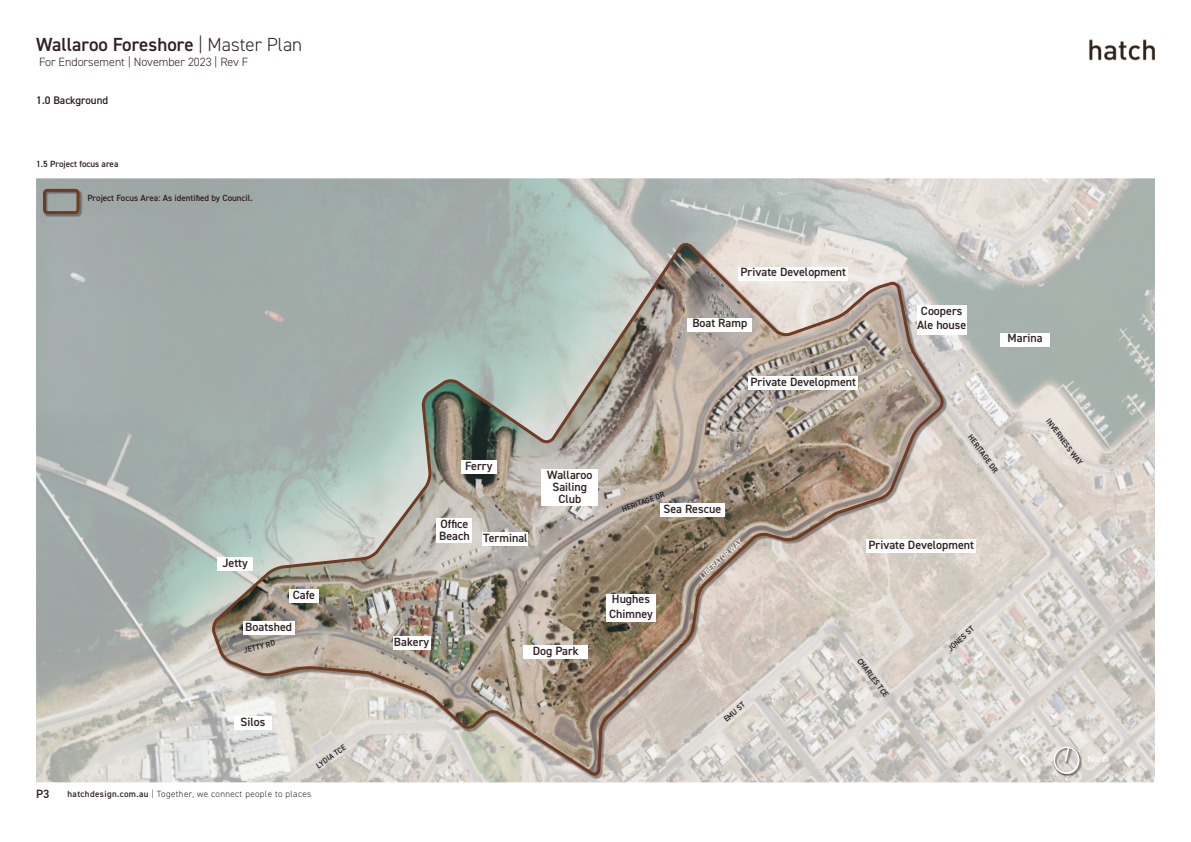
<style>
.page{position:relative;width:1191px;height:842px;background:#fff}
.page>*{position:absolute;margin:0;border:0;box-sizing:border-box;transform-origin:0 0}
.t1{font:600 19px "DIN2014";color:#302222}
.t2{font:600 12px/12px "DIN2014";color:#302222;text-align:center}
.t3{font:300 12px "DIN2014";color:#302222}
.t4{font:600 11px "DIN2014";color:#302222}
.t5{font:600 9px "DIN2014";color:#302222}
.t6{font:300 9px "DIN2014";letter-spacing:.04em;color:#302222}
.t7{font:600 9px "DIN2014";color:#fff}
.t8{font:600 8px "DIN2014";color:#231f20;scale:.95 1}
.t9{font:600 8px "DIN2014";color:#fff;scale:.95 1}
.s1{font-weight:300}
.s2{font-weight:600}
</style>
<div class="page">
<img style="left:36px;top:178px;width:1119px;height:604px">
<svg style="left:212px;top:239px;width:734px;height:541px;background:#b4b1a7"></svg>
<img style="left:1089px;top:39px;width:66px;height:22px">
<div style="left:1053px;top:746px;width:27px;height:29px;background:#231f20;opacity:.44"></div>
<div style="left:1054px;top:747px;width:27px;height:29px;background:#231f20;opacity:.44"></div>
<div style="left:1053px;top:746px;width:26px;height:28px;border:2px solid #fff;border-radius:50%"></div>
<div style="left:1065px;top:748px;width:7px;height:17px;background:#231f20;opacity:.44"></div>
<svg style="left:1063px;top:745px;width:7px;height:19px"></svg>
<div style="left:44px;top:189px;width:39px;height:28px;background:#231f20;opacity:.44"></div>
<div style="left:43px;top:189px;width:36px;height:25px;border:3px solid #703b22;border-radius:3px"></div>
<div style="left:687px;top:318px;width:65px;height:13px;background:#fff"></div>
<div style="left:1000px;top:333px;width:49px;height:13px;background:#fff"></div>
<div style="left:917px;top:306px;width:49px;height:29px;background:#fff"></div>
<div style="left:660px;top:504px;width:64px;height:13px;background:#fff"></div>
<div style="left:748px;top:377px;width:110px;height:13px;background:#fff"></div>
<div style="left:866px;top:539px;width:110px;height:13px;background:#fff"></div>
<div style="left:738px;top:267px;width:110px;height:13px;background:#fff"></div>
<div style="left:523px;top:646px;width:65px;height:13px;background:#fff"></div>
<div style="left:606px;top:594px;width:49px;height:27px;background:#fff"></div>
<div style="left:461px;top:461px;width:35px;height:13px;background:#fff"></div>
<div style="left:482px;top:533px;width:46px;height:13px;background:#fff"></div>
<div style="left:217px;top:558px;width:36px;height:13px;background:#fff"></div>
<div style="left:243px;top:621px;width:51px;height:14px;background:#fff"></div>
<div style="left:393px;top:637px;width:37px;height:13px;background:#fff"></div>
<div style="left:234px;top:717px;width:37px;height:13px;background:#fff"></div>
<div style="left:289px;top:590px;width:30px;height:13px;background:#fff"></div>
<div style="left:437px;top:518px;width:35px;height:25px;background:#fff"></div>
<div style="left:541px;top:469px;width:57px;height:37px;background:#fff"></div>
<h1 class="t1" style="left:36px;top:32px;width:268px">Wallaroo Foreshore <span class="s1">| Master Plan</span></h1>
<p class="t3" style="left:39px;top:55px;width:211px">For Endorsement | November 2023 | Rev F</p>
<p class="t4" style="left:36px;top:93px;width:73px">1.0 Background</p>
<p class="t5" style="left:36px;top:158px;width:84px">1.5 Project focus area</p>
<p class="t5" style="left:87px;top:192px;width:167px">Project Focus Area: As identified by Council.</p>
<p class="t2" style="left:222px;top:557px;width:27px">Jetty</p>
<p class="t2" style="left:293px;top:589px;width:24px">Cafe</p>
<p class="t2" style="left:245px;top:620px;width:48px">Boatshed</p>
<p class="t8" style="left:242px;top:646px;width:35px;rotate:-15deg">JETTY RD</p>
<p class="t2" style="left:240px;top:716px;width:26px">Silos</p>
<p class="t8" style="left:314px;top:762px;width:37px;rotate:-35deg">LYDIA TCE</p>
<p class="t2" style="left:36px;top:788px;width:15px">P3</p>
<p class="t6" style="left:67px;top:788px;width:245px"><span class="s2">hatchdesign.com.au</span> | Together, we connect people to places</p>
<p class="t2" style="left:465px;top:460px;width:29px">Ferry</p>
<p class="t2" style="left:439px;top:517px;width:32px;text-align:left">Office<br>Beach</p>
<p class="t2" style="left:483px;top:532px;width:46px">Terminal</p>
<p class="t2" style="left:547px;top:468px;width:47px">Wallaroo<br>Sailing<br>Club</p>
<p class="t2" style="left:394px;top:636px;width:37px">Bakery</p>
<p class="t2" style="left:533px;top:645px;width:48px">Dog Park</p>
<p class="t2" style="left:740px;top:266px;width:107px">Private Development</p>
<p class="t2" style="left:692px;top:317px;width:56px">Boat Ramp</p>
<p class="t2" style="left:917px;top:303px;width:51px;line-height:14.4px">Coopers<br>Ale house</p>
<p class="t2" style="left:1007px;top:332px;width:37px">Marina</p>
<p class="t2" style="left:750px;top:376px;width:107px">Private Development</p>
<p class="t8" style="left:620px;top:504px;width:49px;rotate:-20deg">HERITAGE DR</p>
<p class="t2" style="left:663px;top:503px;width:59px">Sea Rescue</p>
<p class="t2" style="left:609px;top:592px;width:45px;line-height:14.4px;text-align:left">Hughes<br>Chimney</p>
<p class="t9" style="left:697px;top:574px;width:59px;rotate:-43deg">LIBERATOR WAY</p>
<p class="t8" style="left:974px;top:433px;width:49px;rotate:54deg">HERITAGE DR</p>
<p class="t2" style="left:868px;top:538px;width:107px">Private Development</p>
<p class="t8" style="left:863px;top:656px;width:50px;rotate:53deg">CHARLES TCE</p>
<p class="t8" style="left:945px;top:646px;width:36px;rotate:-43deg">JONES ST</p>
<p class="t8" style="left:721px;top:716px;width:28px;rotate:-43deg">EMU ST</p>
<p class="t8" style="left:1052px;top:416px;width:61px;rotate:54deg">INVERNESS WAY</p>
<p class="t7" style="left:1087px;top:753px;width:23px">North</p>
</div>
